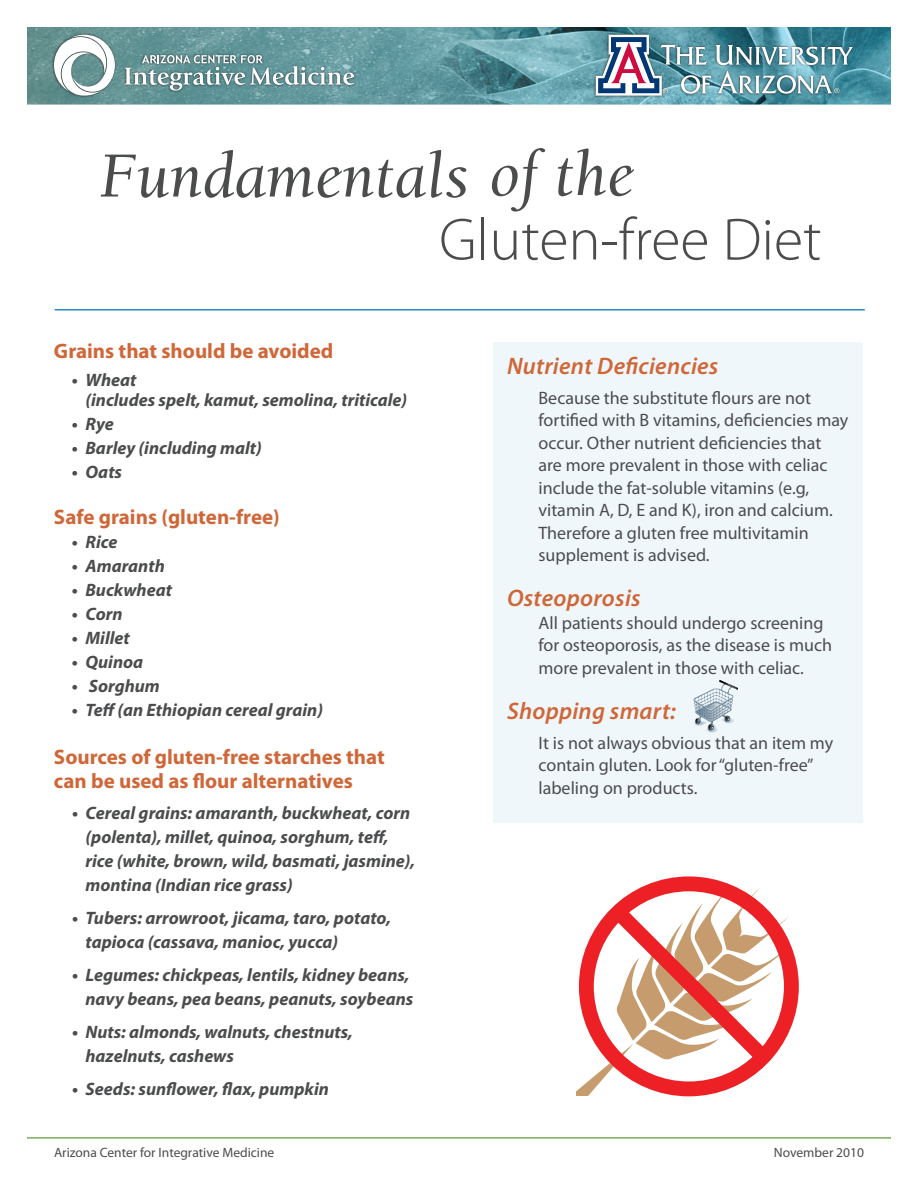
<style>
.page{position:relative;width:918px;height:1188px;background:#fff}
.page>*{position:absolute;margin:0;border:0;box-sizing:border-box;transform-origin:0 0}
.t1{font:italic 66px "Berkeley Std";color:#4b4c4d}
.t2{font:300 60px "Myriad Pro";color:#4b4c4d}
.t3{font:italic 600 24px "Myriad Pro";letter-spacing:.01em;color:#cf6739}
.t4{font:700 21px/24px "Myriad Pro";color:#cf6739}
.t5{font:italic 700 18px/24px "Myriad Pro";color:#4b4c4d}
.t6{font:18px/22.5px "Myriad Pro";color:#4b4c4d}
.t7{font:13.5px "Myriad Pro";color:#4b4c4d}
</style>
<div class="page">
<hr style="left:27px;top:1137px;width:864px;height:2px;background:#78ae5d">
<img style="left:27px;top:27px;width:864px;height:78px">
<div style="left:52px;top:32px;width:305px;height:66px;background:#231f20;opacity:.75"></div>
<svg style="left:125px;top:55px;width:229px;height:36px;background:#7fa4a7"></svg>
<svg style="left:54px;top:35px;width:61px;height:61px"></svg>
<div style="left:593px;top:32px;width:262px;height:66px;background:#231f20;opacity:.75"></div>
<svg style="left:596px;top:35px;width:257px;height:61px"></svg>
<div style="left:494px;top:342px;width:369px;height:481px;background:#f0f7fb"></div>
<hr style="left:55px;top:309px;width:810px;height:1px;background:#2788c0">
<svg style="left:576px;top:876px;width:223px;height:220px"></svg>
<img style="left:693px;top:681px;width:45px;height:52px">
<h1 class="t1" style="left:100px;top:141px;width:536px">Fundamentals of the</h1>
<h2 class="t2" style="left:439px;top:203px;width:384px">Gluten-free Diet</h2>
<p class="t4" style="left:54px;top:338px;width:281px">Grains that should be avoided</p>
<p class="t5" style="left:85px;top:370px;width:323px;line-height:19.5px;text-indent:-14px">• Wheat<br>(includes spelt, kamut, semolina, triticale)</p>
<p class="t5" style="left:72px;top:411px;width:43px">• Rye</p>
<p class="t5" style="left:72px;top:435px;width:191px">• Barley (including malt)</p>
<p class="t5" style="left:72px;top:459px;width:52px">• Oats</p>
<p class="t4" style="left:54px;top:504px;width:227px">Safe grains (gluten-free)</p>
<p class="t5" style="left:72px;top:530px;width:47px">• Rice</p>
<p class="t5" style="left:72px;top:554px;width:94px">• Amaranth</p>
<p class="t5" style="left:72px;top:578px;width:101px">• Buckwheat</p>
<p class="t5" style="left:72px;top:602px;width:52px">• Corn</p>
<p class="t5" style="left:72px;top:626px;width:59px">• Millet</p>
<p class="t5" style="left:72px;top:650px;width:73px">• Quinoa</p>
<p class="t5" style="left:72px;top:674px;width:89px">• Sorghum</p>
<p class="t5" style="left:72px;top:698px;width:253px">• Teff(an Ethiopian cereal grain)</p>
<p class="t4" style="left:54px;top:744px;width:332px">Sources of gluten-free starches that can be used as flour alternatives</p>
<p class="t5" style="left:86px;top:800px;width:331px;text-indent:-14px">• Cereal grains: amaranth, buckwheat, corn (polenta), millet, quinoa, sorghum, teff, rice (white, brown, wild, basmati, jasmine), montina (Indian rice grass)</p>
<p class="t5" style="left:86px;top:905px;width:307px;text-indent:-14px">• Tubers: arrowroot, jicama, taro, potato, tapioca (cassava, manioc, yucca)</p>
<p class="t5" style="left:72px;top:962px;width:343px;text-align:right">• Legumes: chickpeas, lentils, kidney beans, navy beans, pea beans, peanuts, soybeans</p>
<p class="t5" style="left:86px;top:1019px;width:269px;text-indent:-14px">• Nuts: almonds, walnuts, chestnuts, hazelnuts, cashews</p>
<p class="t5" style="left:72px;top:1076px;width:259px">• Seeds: sunflower, flax, pumpkin</p>
<h3 class="t3" style="left:507px;top:350px;width:213px">Nutrient Deficiencies</h3>
<p class="t6" style="left:538px;top:386px;width:311px">Because the substitute flours are not fortified with B vitamins, deficiencies may occur. Other nutrient deficiencies that are more prevalent in those with celiac include the fat-soluble vitamins (e.g, vitamin A, D, E and K), iron and calcium.<br>Therefore a gluten free multivitamin supplement is advised.</p>
<h3 class="t3" style="left:507px;top:583px;width:135px">Osteoporosis</h3>
<p class="t6" style="left:538px;top:611px;width:295px">All patients should undergo screening for osteoporosis, as the disease is much more prevalent in those with celiac.</p>
<h3 class="t3" style="left:507px;top:695px;width:171px">Shopping smart:</h3>
<p class="t6" style="left:538px;top:731px;width:296px">It is not always obvious that an item my contain gluten. Look for “gluten-free” labeling on products.</p>
<p class="t7" style="left:54px;top:1144px;width:222px">Arizona Center for Integrative Medicine</p>
<p class="t7" style="left:774px;top:1144px;width:92px">November 2010</p>
</div>
